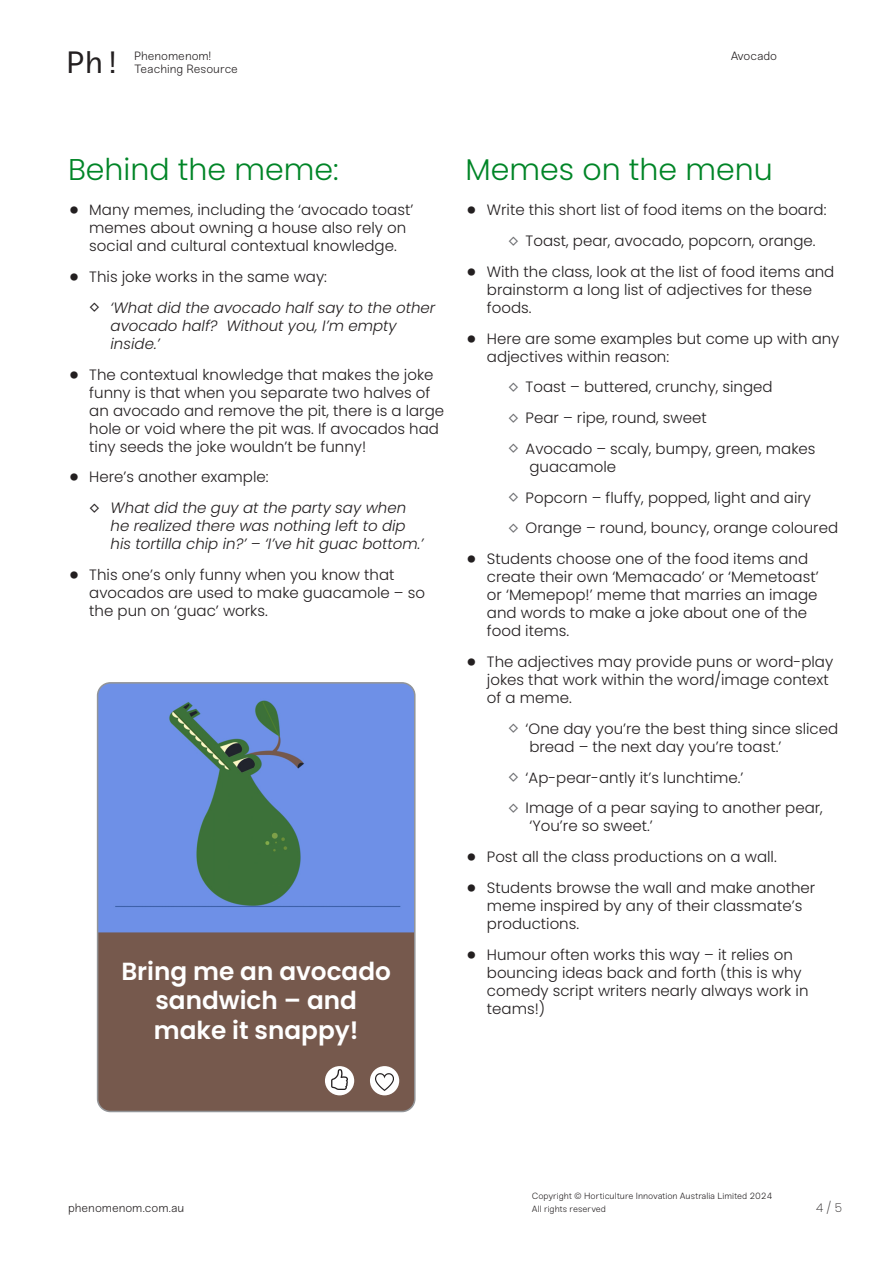
<style>
.page{position:relative;width:893px;height:1263px;background:#fff}
.page>*{position:absolute;margin:0;border:0;box-sizing:border-box;transform-origin:0 0}
.t1{font:30.75px "Sneak Mono";color:#231f20}
.Nomcast_H3__green___Lesson{font:300 30px "Poppins";color:#008527}
.t2{font:600 24.75px/29.7px "Poppins";color:#fff;text-align:center}
.t3{font:300 15px/18px "Poppins";color:#231f20}
.t4{font:italic 300 15px/18px "Poppins";color:#231f20}
.t5{font:300 12px/13.5px "Sneak";color:#231f20}
.t6{font:200 12px "Poppins";color:#231f20}
.t7{font:300 9px "Sneak";letter-spacing:-.005em;color:#231f20}
.s1{font-weight:700;font-size:24px}
.s2{font-style:normal;font-size:19.5px}
.s3{font-size:19.5px;color:#6c6d70}
</style>
<div class="page">
<div style="left:98px;top:683px;width:317px;height:428px;background:#76594d;border-radius:13px"></div>
<img style="left:98px;top:685px;width:315px;height:247px">
<div style="left:97px;top:682px;width:319px;height:430px;border:2px solid #939598;border-radius:13px"></div>
<div style="left:370px;top:1066px;width:29px;height:29px;background:#fff;border-radius:50%"></div>
<img style="left:375px;top:1073px;width:19px;height:18px">
<div style="left:325px;top:1066px;width:29px;height:29px;background:#fff;border-radius:50%"></div>
<img style="left:331px;top:1069px;width:17px;height:20px">
<h1 class="t1" style="left:66px;top:44px;width:57px">Ph!</h1>
<p class="t5" style="left:134px;top:49px;width:105px">Phenomenom!<br>Teaching Resource</p>
<p class="t5" style="left:731px;top:49px;width:48px">Avocado</p>
<p class="Nomcast_H3__green___Lesson" style="left:68px;top:152px;width:272px">Behind the meme:</p>
<p class="t3" style="left:89px;top:201px;width:325px;text-indent:-21px"><span class="s1">•</span> Many memes, including the ‘avocado toast’ memes about owning a house also rely on social and cultural contextual knowledge.</p>
<p class="t3" style="left:68px;top:268px;width:260px"><span class="s1">•</span> This joke works in the same way:</p>
<p class="t4" style="left:111px;top:299px;width:326px;text-indent:-21px"><span class="s2">◊</span> ‘What did the avocado half say to the other avocado half? Without you, I’m empty inside.’</p>
<p class="t3" style="left:89px;top:365px;width:356px;text-indent:-21px"><span class="s1">•</span> The contextual knowledge that makes the joke funny is that when you separate two halves of an avocado and remove the pit, there is a large hole or void where the pit was. If avocados had tiny seeds the joke wouldn’t be funny!</p>
<p class="t3" style="left:68px;top:468px;width:202px"><span class="s1">•</span> Here’s another example:</p>
<p class="t4" style="left:111px;top:499px;width:314px;text-indent:-21px"><span class="s2">◊</span> What did the guy at the party say when he realized there was nothing left to dip his tortilla chip in?’ – ‘I’ve hit guac bottom.’</p>
<p class="t3" style="left:89px;top:566px;width:337px;text-indent:-21px"><span class="s1">•</span> This one’s only funny when you know that avocados are used to make guacamole – so the pun on ‘guac’ works.</p>
<p class="t2" style="left:121px;top:956px;width:271px">Bring me an avocado sandwich – and make it snappy!</p>
<p class="Nomcast_H3__green___Lesson" style="left:466px;top:152px;width:309px">Memes on the menu</p>
<p class="t3" style="left:466px;top:201px;width:362px"><span class="s1">•</span> Write this short list of food items on the board:</p>
<p class="t3" style="left:508px;top:232px;width:309px"><span class="s3">◊</span> Toast, pear, avocado, popcorn, orange.</p>
<p class="t3" style="left:487px;top:263px;width:349px;text-indent:-21px"><span class="s1">•</span> With the class, look at the list of food items and brainstorm a long list of adjectives for these foods.</p>
<p class="t3" style="left:487px;top:329px;width:354px;text-indent:-21px"><span class="s1">•</span> Here are some examples but come up with any adjectives within reason:</p>
<p class="t3" style="left:508px;top:378px;width:266px"><span class="s3">◊</span> Toast – buttered, crunchy, singed</p>
<p class="t3" style="left:508px;top:409px;width:200px"><span class="s3">◊</span> Pear – ripe, round, sweet</p>
<p class="t3" style="left:529px;top:440px;width:288px;text-indent:-21px"><span class="s3">◊</span> Avocado – scaly, bumpy, green, makes guacamole</p>
<p class="t3" style="left:508px;top:488px;width:304px"><span class="s3">◊</span> Popcorn – fluffy, popped, light and airy</p>
<p class="t3" style="left:508px;top:519px;width:331px"><span class="s3">◊</span> Orange – round, bouncy, orange coloured</p>
<p class="t3" style="left:487px;top:550px;width:333px;text-indent:-21px"><span class="s1">•</span> Students choose one of the food items and create their own ‘Memacado’ or ‘Memetoast’ or ‘Memepop!’ meme that marries an image and words to make a joke about one of the food items.</p>
<p class="t3" style="left:487px;top:653px;width:348px;text-indent:-21px"><span class="s1">•</span> The adjectives may provide puns or word-play jokes that work within the word/image context of a meme.</p>
<p class="t3" style="left:529px;top:719px;width:310px;text-indent:-21px"><span class="s3">◊</span> ‘One day you’re the best thing since sliced bread – the next day you’re toast.’</p>
<p class="t3" style="left:508px;top:768px;width:237px"><span class="s3">◊</span> ‘Ap-pear-antly it’s lunchtime.’</p>
<p class="t3" style="left:529px;top:799px;width:295px;text-indent:-21px"><span class="s3">◊</span> Image of a pear saying to another pear, ‘You’re so sweet.’</p>
<p class="t3" style="left:466px;top:848px;width:313px"><span class="s1">•</span> Post all the class productions on a wall.</p>
<p class="t3" style="left:487px;top:878px;width:330px;text-indent:-21px"><span class="s1">•</span> Students browse the wall and make another meme inspired by any of their classmate’s productions.</p>
<p class="t3" style="left:487px;top:945px;width:323px;text-indent:-21px"><span class="s1">•</span> Humour often works this way – it relies on bouncing ideas back and forth (this is why comedy script writers nearly always work in teams!)</p>
<p class="t7" style="left:532px;top:1191px;width:242px">Copyright © Horticulture Innovation Australia Limited 2024</p>
<p class="t5" style="left:68px;top:1201px;width:118px">phenomenom.com.au</p>
<p class="t7" style="left:532px;top:1203px;width:76px">All rights reserved</p>
<p class="t6" style="left:816px;top:1201px;width:27px">4 / 5</p>
</div>
